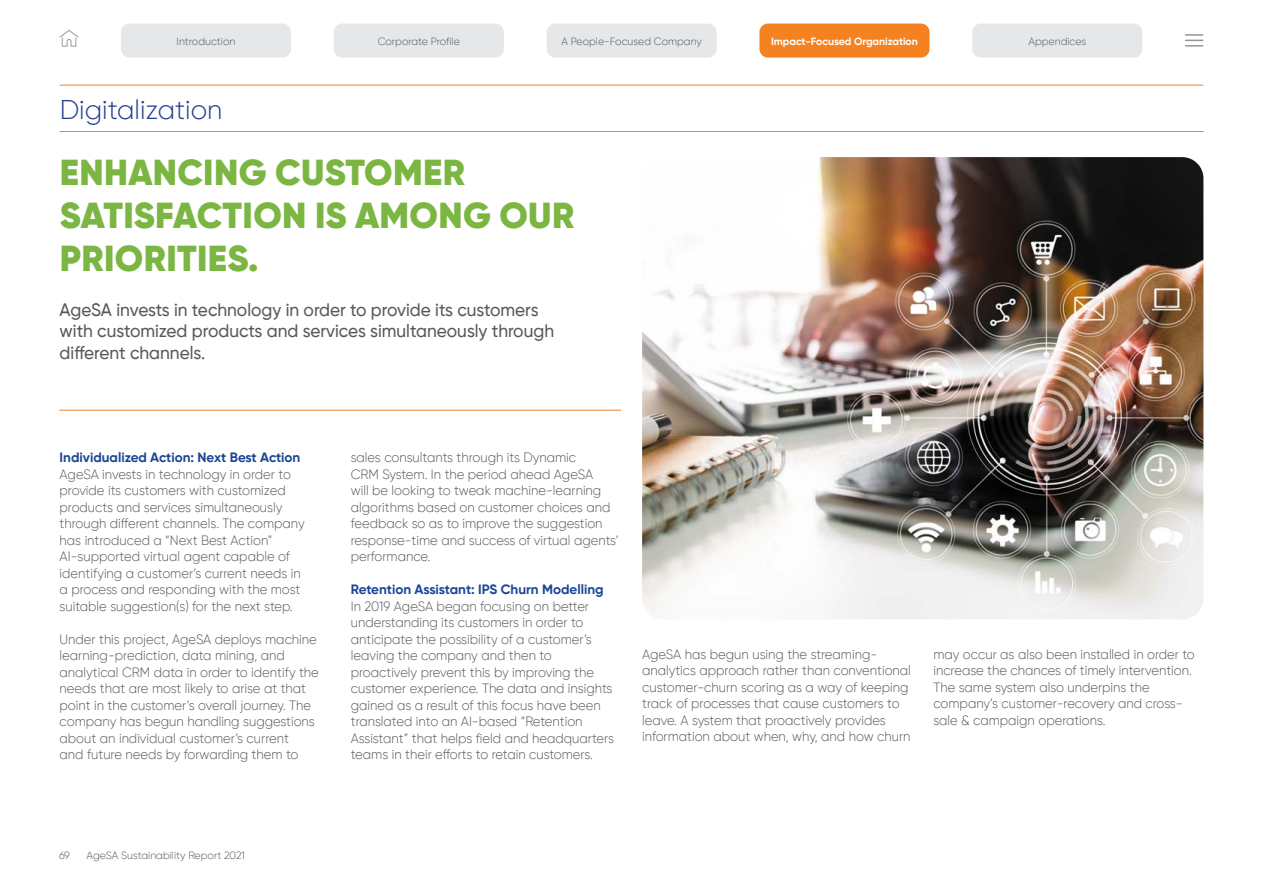
<style>
.page{position:relative;width:1263px;height:893px;background:#fff}
.page>*{position:absolute;margin:0;border:0;box-sizing:border-box;transform-origin:0 0}
.t1{font:900 36px/43.2px "Gilroy";letter-spacing:.01em;color:#7bb642}
.t2{font:300 27px "Gilroy";color:#25408f}
.t3{font:500 18px/21.6px "Gilroy";color:#58595b;scale:.96 1}
.t4{font:300 13.5px/16.5px "Gilroy";color:#58595b;scale:.96 1}
.t5{font:700 13.5px "Gilroy";color:#1b4795}
.t6{font:300 10.5px "Gilroy";color:#58595b}
.t7{font:700 10.5px "Gilroy";color:#fff}
</style>
<div class="page">
<hr style="left:60px;top:85px;width:1143px;height:1px;background:#f58220">
<div style="left:334px;top:24px;width:170px;height:34px;background:#e6e7e8;border-radius:9px"></div>
<div style="left:547px;top:24px;width:170px;height:34px;background:#e6e7e8;border-radius:9px"></div>
<div style="left:759px;top:24px;width:170px;height:34px;background:#f58220;border-radius:9px"></div>
<div style="left:972px;top:24px;width:170px;height:34px;background:#e6e7e8;border-radius:9px"></div>
<svg style="left:1185px;top:34px;width:18px;height:13px"></svg>
<svg style="left:60px;top:30px;width:18px;height:17px"></svg>
<div style="left:121px;top:24px;width:170px;height:34px;background:#e6e7e8;border-radius:9px"></div>
<hr style="left:60px;top:131px;width:1143px;height:1px;background:#f58220">
<hr style="left:60px;top:410px;width:561px;height:1px;background:#f58220">
<img style="left:642px;top:157px;width:561px;height:462px">
<p class="t6" style="left:177px;top:35px;width:60px">Introduction</p>
<p class="t6" style="left:378px;top:35px;width:84px">Corporate Profile</p>
<p class="t6" style="left:561px;top:35px;width:142px">A People-Focused Company</p>
<p class="t7" style="left:771px;top:34px;width:148px">Impact-Focused Organization</p>
<p class="t6" style="left:1028px;top:35px;width:59px">Appendices</p>
<h2 class="t2" style="left:60px;top:93px;width:164px">Digitalization</h2>
<h1 class="t1" style="left:60px;top:151px;width:516px">ENHANCING CUSTOMER<br>SATISFACTION IS AMONG OUR<br>PRIORITIES.</h1>
<h3 class="t3" style="left:60px;top:299px;width:517px">AgeSA invests in technology in order to provide its customers with customized products and services simultaneously through different channels.</h3>
<p class="t5" style="left:60px;top:449px;width:242px">Individualized Action: Next Best Action</p>
<p class="t4" style="left:60px;top:466px;width:257px">AgeSA invests in technology in order to provide its customers with customized products and services simultaneously through different channels. The company has introduced a “Next Best Action” AI-supported virtual agent capable of identifying a customer’s current needs in a process and responding with the most suitable suggestion(s) for the next step.</p>
<p class="t4" style="left:60px;top:631px;width:272px">Under this project, AgeSA deploys machine learning-prediction, data mining, and analytical CRM data in order to identify the needs that are most likely to arise at that point in the customer’s overall journey. The company has begun handling suggestions about an individual customer’s current<br>and future needs by forwarding them to</p>
<p class="t4" style="left:351px;top:449px;width:280px">sales consultants through its Dynamic<br>CRM System. In the period ahead AgeSA<br>will be looking to tweak machine-learning algorithms based on customer choices and feedback so as to improve the suggestion response-time and success of virtual agents’ performance.</p>
<p class="t5" style="left:351px;top:581px;width:254px">Retention Assistant: IPS Churn Modelling</p>
<p class="t4" style="left:351px;top:598px;width:276px">In 2019 AgeSA began focusing on better understanding its customers in order to anticipate the possibility of a customer’s leaving the company and then to proactively prevent this by improving the customer experience. The data and insights gained as a result of this focus have been translated into an AI-based “Retention Assistant” that helps field and headquarters teams in their efforts to retain customers.</p>
<p class="t4" style="left:642px;top:646px;width:281px">AgeSA has begun using the streaming&shy;analytics approach rather than conventional customer-churn scoring as a way of keeping track of processes that cause customers to leave. A system that proactively provides information about when, why, and how churn</p>
<p class="t4" style="left:933px;top:646px;width:274px">may occur as also been installed in order to increase the chances of timely intervention.<br>The same system also underpins the company’s customer-recovery and cross&shy;sale &amp; campaign operations.</p>
<p class="t6" style="left:59px;top:849px;width:12px">69</p>
<p class="t6" style="left:87px;top:849px;width:160px">AgeSA Sustainability Report 2021</p>
</div>
